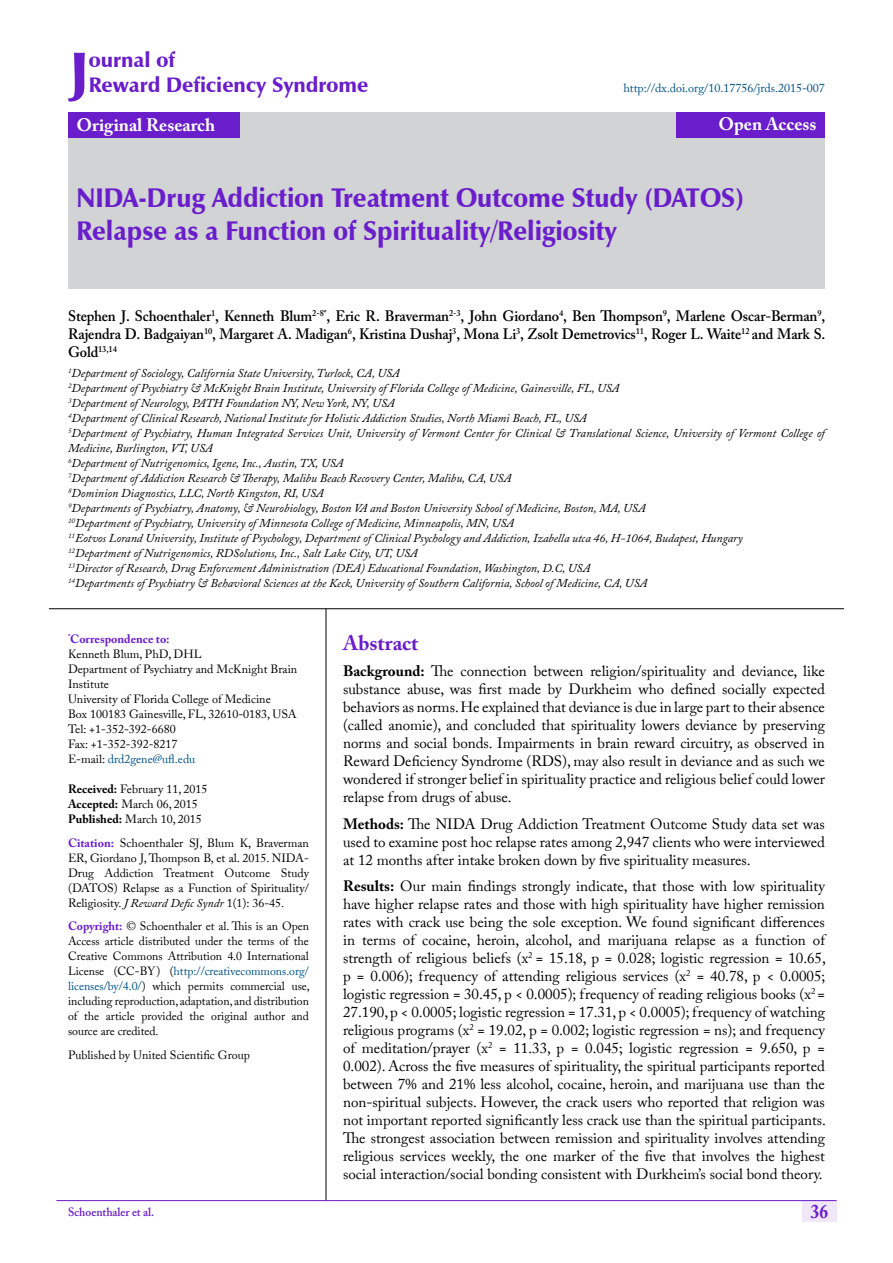
<style>
.page{position:relative;width:893px;height:1263px;background:#fff}
.page>*{position:absolute;margin:0;border:0;box-sizing:border-box;transform-origin:0 0}
.t1{font:900 57.9px "Zapf Humanist 601 BT";color:#6a1dcb}
.t2{font:900 27px/32.4px "Zapf Humanist 601 BT";color:#6a1dcb;scale:.95 1}
.t3{font:900 21px/25.2px "Zapf Humanist 601 BT";color:#6a1dcb}
.t4{font:700 21px "Adobe Caslon Pro";color:#6a1dcb}
.t5{font:700 19.5px "Adobe Caslon Pro";color:#6a1dcb;scale:.9 1}
.t6{font:700 18px "Adobe Caslon Pro";color:#fff}
.t7{font:15px/18px "Adobe Caslon Pro";color:#000;text-align:justify}
.t8{font:600 15px/18px "Adobe Caslon Pro";letter-spacing:-.01em;color:#000;scale:.96 1}
.t9{font:italic 12px/15px "Adobe Caslon Pro";color:#000}
.t10{font:12px/15px "Adobe Caslon Pro";color:#000}
.t11{font:12px "Adobe Caslon Pro";color:#005082}
.t12{font:600 12px "Adobe Caslon Pro";color:#6a1dcb;scale:.95 1}
.t13{font:600 8.7px "Adobe Caslon Pro";color:#000;scale:.96 1}
.s1{font-size:15px}
.s2{font-weight:700;color:#6a1dcb}
.s3{color:#005082}
.s4{font-weight:700}
.s5{font-style:italic}
</style>
<div class="page">
<div style="left:802px;top:1200px;width:35px;height:21px;background:#f0e8fa"></div>
<hr style="left:56px;top:1200px;width:781px;height:1px;background:#6a1dcb">
<div style="left:68px;top:112px;width:757px;height:177px;background:#d1d3d4"></div>
<div style="left:68px;top:112px;width:172px;height:26px;background:#6a1dcb"></div>
<div style="left:676px;top:112px;width:149px;height:26px;background:#6a1dcb"></div>
<hr style="left:326px;top:609px;width:1px;height:591px;background:#000">
<hr style="left:49px;top:608px;width:795px;height:1px;background:#000">
<h1 class="t1" style="left:70px;top:36px;width:21px">J</h1>
<h3 class="t3" style="left:89px;top:47px;width:281px">ournal of<br>Reward Deficiency Syndrome</h3>
<p class="t6" style="left:77px;top:114px;width:140px">Original Research</p>
<p class="t6" style="left:719px;top:113px;width:99px">Open Access</p>
<p class="t11" style="left:623px;top:81px;width:203px">http://dx.doi.org/10.17756/jrds.2015-007</p>
<h2 class="t2" style="left:77px;top:182px;width:704px">NIDA-Drug Addiction Treatment Outcome Study (DATOS)<br>Relapse as a Function of Spirituality/Religiosity</h2>
<p class="t8" style="left:68px;top:307px;width:790px">Stephen J. Schoenthaler<sup>1</sup>, Kenneth Blum<sup>2-8*</sup>, Eric R. Braverman<sup>2-3</sup>, John Giordano<sup>4</sup>, Ben Thompson<sup>9</sup>, Marlene Oscar-Berman<sup>9</sup>,<br>Rajendra D. Badgaiyan<sup>10</sup>, Margaret A. Madigan<sup>6</sup>, Kristina Dushaj<sup>3</sup>, Mona Li<sup>3</sup>, Zsolt Demetrovics<sup>11</sup>, Roger L. Waite<sup>12</sup> and Mark S.</p>
<p class="t13" style="left:68px;top:344px;width:52px"><span class="s1">Gold</span>13,14</p>
<p class="t9" style="left:68px;top:365px;width:758px"><sup>1</sup>Department of Sociology, California State University, Turlock, CA, USA<br><sup>2</sup>Department of Psychiatry &amp; McKnight Brain Institute, University of Florida College of Medicine, Gainesville, FL, USA<br><sup>3</sup>Department of Neurology, PATH Foundation NY, New York, NY, USA<br><sup>4</sup>Department of Clinical Research, National Institute for Holistic Addiction Studies, North Miami Beach, FL, USA<br><sup>5</sup>Department of Psychiatry, Human Integrated Services Unit, University of Vermont Center for Clinical &amp; Translational Science, University of Vermont College of Medicine, Burlington, VT, USA<br><sup>6</sup>Department of Nutrigenomics, Igene, Inc., Austin, TX, USA<br><sup>7</sup>Department of Addiction Research &amp; Therapy, Malibu Beach Recovery Center, Malibu, CA, USA<br><sup>8</sup>Dominion Diagnostics, LLC, North Kingston, RI, USA<br><sup>9</sup>Departments of Psychiatry, Anatomy, &amp; Neurobiology, Boston VA and Boston University School of Medicine, Boston, MA, USA<br><sup>10</sup>Department of Psychiatry, University of Minnesota College of Medicine, Minneapolis, MN, USA<br><sup>11</sup>Eotvos Lorand University, Institute of Psychology, Department of Clinical Psychology and Addiction, Izabella utca 46, H-1064, Budapest, Hungary<br><sup>12</sup>Department of Nutrigenomics, RDSolutions, Inc., Salt Lake City, UT, USA<br><sup>13</sup>Director of Research, Drug Enforcement Administration (DEA) Educational Foundation, Washington, D.C, USA<br><sup>14</sup>Departments of Psychiatry &amp; Behavioral Sciences at the Keck, University of Southern California, School of Medicine, CA, USA</p>
<p class="t10" style="left:68px;top:631px;width:231px"><sup>*</sup><span class="s2">Correspondence to:<br></span>Kenneth Blum, PhD, DHL<br>Department of Psychiatry and McKnight Brain<br>Institute<br>University of Florida College of Medicine<br>Box 100183 Gainesville, FL, 32610-0183, USA<br>Tel: +1-352-392-6680<br>Fax: +1-352-392-8217<br>E-mail: <span class="s3">drd2gene@ufl.edu</span></p>
<p class="t10" style="left:68px;top:781px;width:141px"><span class="s4">Received:</span> February 11, 2015<br><span class="s4">Accepted:</span> March 06, 2015<br><span class="s4">Published:</span> March 10, 2015</p>
<p class="t10" style="left:68px;top:835px;width:242px;text-align:justify"><span class="s2">Citation:</span> Schoenthaler SJ, Blum K, Braverman ER, Giordano J, Thompson B, et al. 2015. NIDA-Drug Addiction Treatment Outcome Study (DATOS) Relapse as a Function of Spirituality/ Religiosity. <span class="s5">J Reward Defic Syndr</span> 1(1): 36-45.</p>
<p class="t10" style="left:68px;top:919px;width:243px;text-align:justify"><span class="s2">Copyright:</span> © Schoenthaler et al. This is an Open Access article distributed under the terms of the Creative Commons Attribution 4.0 International License (CC-BY) (<span class="s3">http://creativecommons.org/ licenses/by/4.0/</span>) which permits commercial use, including reproduction, adaptation, and distribution of the article provided the original author and source are credited.</p>
<p class="t10" style="left:68px;top:1047px;width:183px">Published by United Scientific Group</p>
<h3 class="t4" style="left:343px;top:630px;width:77px">Abstract</h3>
<p class="t7" style="left:343px;top:662px;width:483px"><span class="s4">Background:</span> The connection between religion/spirituality and deviance, like substance abuse, was first made by Durkheim who defined socially expected behaviors as norms. He explained that deviance is due in large part to their absence (called anomie), and concluded that spirituality lowers deviance by preserving norms and social bonds. Impairments in brain reward circuitry, as observed in Reward Deficiency Syndrome (RDS), may also result in deviance and as such we wondered if stronger belief in spirituality practice and religious belief could lower relapse from drugs of abuse.</p>
<p class="t7" style="left:343px;top:815px;width:483px"><span class="s4">Methods:</span> The NIDA Drug Addiction Treatment Outcome Study data set was used to examine post hoc relapse rates among 2,947 clients who were interviewed at 12 months after intake broken down by five spirituality measures.</p>
<p class="t7" style="left:343px;top:877px;width:484px"><span class="s4">Results:</span> Our main findings strongly indicate, that those with low spirituality have higher relapse rates and those with high spirituality have higher remission rates with crack use being the sole exception. We found significant differences in terms of cocaine, heroin, alcohol, and marijuana relapse as a function of strength of religious beliefs (x<sup>2</sup> = 15.18, p = 0.028; logistic regression = 10.65, p = 0.006); frequency of attending religious services (x<sup>2</sup> = 40.78, p &lt; 0.0005; logistic regression = 30.45, p &lt; 0.0005); frequency of reading religious books (x<sup>2</sup> = 27.190, p &lt; 0.0005; logistic regression = 17.31, p &lt; 0.0005); frequency of watching religious programs (x<sup>2</sup> = 19.02, p = 0.002; logistic regression = ns); and frequency of meditation/prayer (x<sup>2</sup> = 11.33, p = 0.045; logistic regression = 9.650, p = 0.002). Across the five measures of spirituality, the spiritual participants reported between 7% and 21% less alcohol, cocaine, heroin, and marijuana use than the non-spiritual subjects. However, the crack users who reported that religion was not important reported significantly less crack use than the spiritual participants.<br>The strongest association between remission and spirituality involves attending religious services weekly, the one marker of the five that involves the highest social interaction/social bonding consistent with Durkheim’s social bond theory.</p>
<p class="t12" style="left:68px;top:1204px;width:92px">Schoenthaler et al.</p>
<h3 class="t5" style="left:811px;top:1200px;width:21px">36</h3>
</div>
